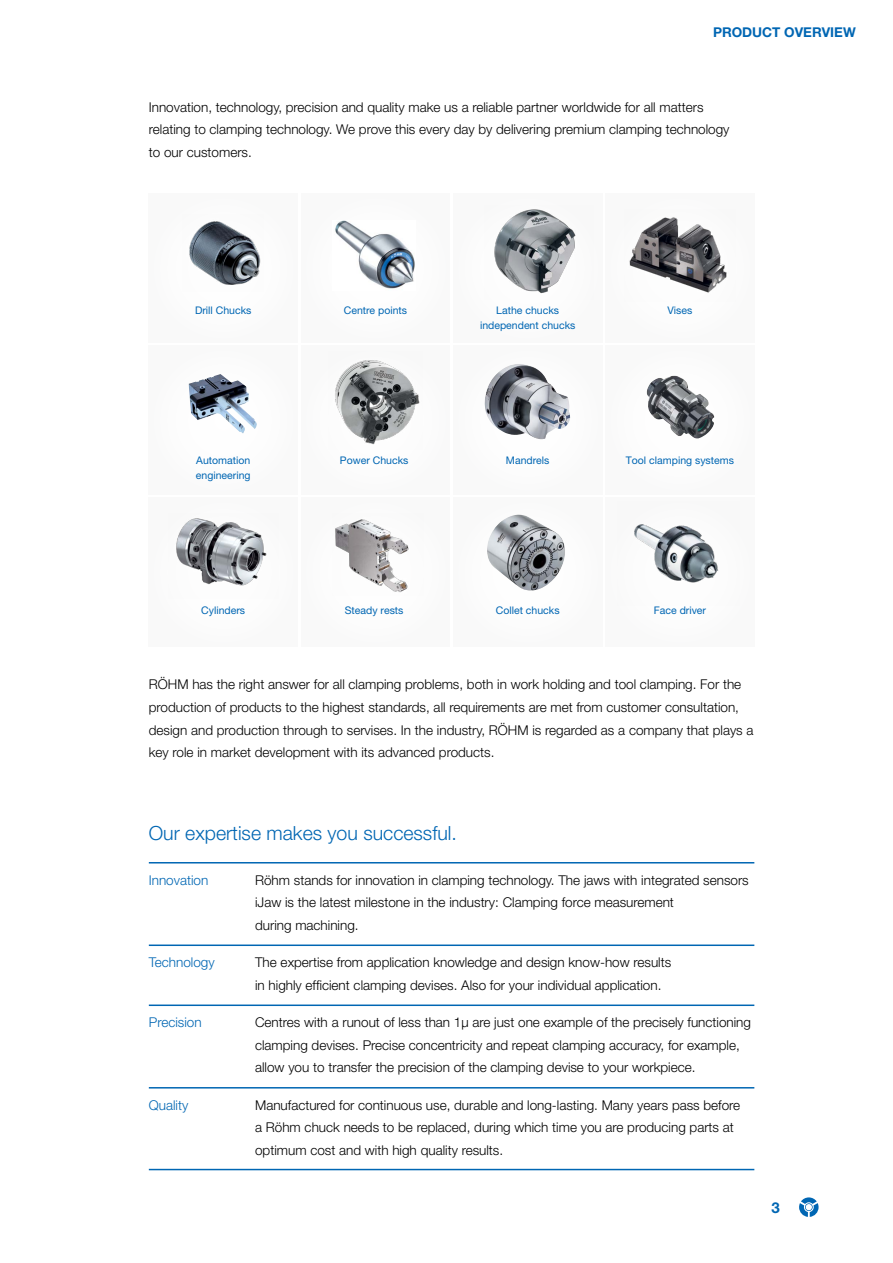
<style>
.page{position:relative;width:893px;height:1263px;background:#fff}
.page>*{position:absolute;margin:0;border:0;box-sizing:border-box;transform-origin:0 0}
.t1{font:300 19.5px "Helvetica Neue LT Pro";color:#0066b3}
.t2{font:700 15px "Helvetica Neue LT Pro";color:#0066b3}
.t3{font:300 13.5px/22.5px "Helvetica Neue LT Pro";color:#000}
.t4{font:300 13.5px "Helvetica Neue LT Pro";color:#0066b3}
.t5{font:700 13.5px "Helvetica Neue LT Pro";color:#0066b3}
.t6{font:10.5px/15px "Helvetica Neue LT Pro";color:#0066b3}
</style>
<div class="page">
<svg style="left:799px;top:1197px;width:20px;height:20px"></svg>
<div style="left:149px;top:194px;width:149px;height:148px;background:#fafafa"></div>
<div style="left:149px;top:346px;width:149px;height:148px;background:#fafafa"></div>
<div style="left:149px;top:498px;width:149px;height:148px;background:#fafafa"></div>
<div style="left:301px;top:194px;width:149px;height:148px;background:#fafafa"></div>
<div style="left:301px;top:346px;width:149px;height:148px;background:#fafafa"></div>
<div style="left:301px;top:498px;width:149px;height:148px;background:#fafafa"></div>
<div style="left:453px;top:194px;width:149px;height:148px;background:#fafafa"></div>
<div style="left:453px;top:346px;width:149px;height:148px;background:#fafafa"></div>
<div style="left:453px;top:498px;width:149px;height:148px;background:#fafafa"></div>
<div style="left:605px;top:498px;width:149px;height:148px;background:#fafafa"></div>
<div style="left:605px;top:194px;width:149px;height:148px;background:#fafafa"></div>
<div style="left:605px;top:346px;width:149px;height:148px;background:#fafafa"></div>
<img style="left:189px;top:221px;width:72px;height:64px">
<hr style="left:149px;top:944px;width:605px;height:2px;background:#0066b3">
<hr style="left:149px;top:1087px;width:605px;height:1px;background:#0066b3">
<hr style="left:149px;top:862px;width:605px;height:1px;background:#0066b3">
<hr style="left:149px;top:1004px;width:605px;height:2px;background:#0066b3">
<hr style="left:149px;top:1169px;width:605px;height:1px;background:#0066b3">
<img style="left:335px;top:221px;width:80px;height:68px">
<img style="left:494px;top:209px;width:82px;height:84px">
<img style="left:629px;top:217px;width:98px;height:76px">
<img style="left:189px;top:374px;width:68px;height:59px">
<img style="left:646px;top:376px;width:69px;height:62px">
<img style="left:634px;top:524px;width:84px;height:59px">
<img style="left:176px;top:518px;width:91px;height:68px">
<img style="left:335px;top:519px;width:74px;height:73px">
<img style="left:487px;top:515px;width:78px;height:76px">
<img style="left:484px;top:364px;width:86px;height:75px">
<img style="left:335px;top:360px;width:85px;height:85px">
<p class="t5" style="left:713px;top:24px;width:144px">PRODUCT OVERVIEW</p>
<p class="t3" style="left:149px;top:96px;width:582px">Innovation, technology, precision and quality make us a reliable partner worldwide for all matters relating to clamping technology. We prove this every day by delivering premium clamping technology to our customers.</p>
<p class="t6" style="left:195px;top:303px;width:58px">Drill Chucks</p>
<p class="t6" style="left:344px;top:303px;width:65px">Centre points</p>
<p class="t6" style="left:667px;top:303px;width:26px">Vises</p>
<p class="t6" style="left:480px;top:303px;width:97px;text-align:center">Lathe chucks independent chucks</p>
<p class="t6" style="left:196px;top:453px;width:56px">Automation engineering</p>
<p class="t6" style="left:340px;top:453px;width:70px">Power Chucks</p>
<p class="t6" style="left:506px;top:453px;width:45px">Mandrels</p>
<p class="t6" style="left:626px;top:453px;width:110px">Tool clamping systems</p>
<p class="t6" style="left:201px;top:603px;width:45px">Cylinders</p>
<p class="t6" style="left:345px;top:603px;width:60px">Steady rests</p>
<p class="t6" style="left:496px;top:603px;width:65px">Collet chucks</p>
<p class="t6" style="left:654px;top:603px;width:54px">Face driver</p>
<p class="t3" style="left:149px;top:673px;width:606px">RÖHM has the right answer for all clamping problems, both in work holding and tool clamping. For the production of products to the highest standards, all requirements are met from customer consultation, design and production through to servises. In the industry, RÖHM is regarded as a company that plays a key role in market development with its advanced products.</p>
<h1 class="t1" style="left:149px;top:821px;width:310px">Our expertise makes you successful.</h1>
<p class="t4" style="left:149px;top:871px;width:61px">Innovation</p>
<p class="t3" style="left:255px;top:868px;width:495px">Röhm stands for innovation in clamping technology. The jaws with integrated sensors iJaw is the latest milestone in the industry: Clamping force measurement<br>during machining.</p>
<p class="t4" style="left:149px;top:954px;width:67px">Technology</p>
<p class="t3" style="left:255px;top:951px;width:418px">The expertise from application knowledge and design know-how results in highly efficient clamping devises. Also for your individual application.</p>
<p class="t4" style="left:149px;top:1014px;width:54px">Precision</p>
<p class="t3" style="left:255px;top:1011px;width:497px">Centres with a runout of less than 1µ are just one example of the precisely functioning clamping devises. Precise concentricity and repeat clamping accuracy, for example, allow you to transfer the precision of the clamping devise to your workpiece.</p>
<p class="t4" style="left:149px;top:1096px;width:41px">Quality</p>
<p class="t3" style="left:255px;top:1093px;width:487px">Manufactured for continuous use, durable and long-lasting. Many years pass before a Röhm chuck needs to be replaced, during which time you are producing parts at optimum cost and with high quality results.</p>
<p class="t2" style="left:771px;top:1198px;width:10px">3</p>
</div>
